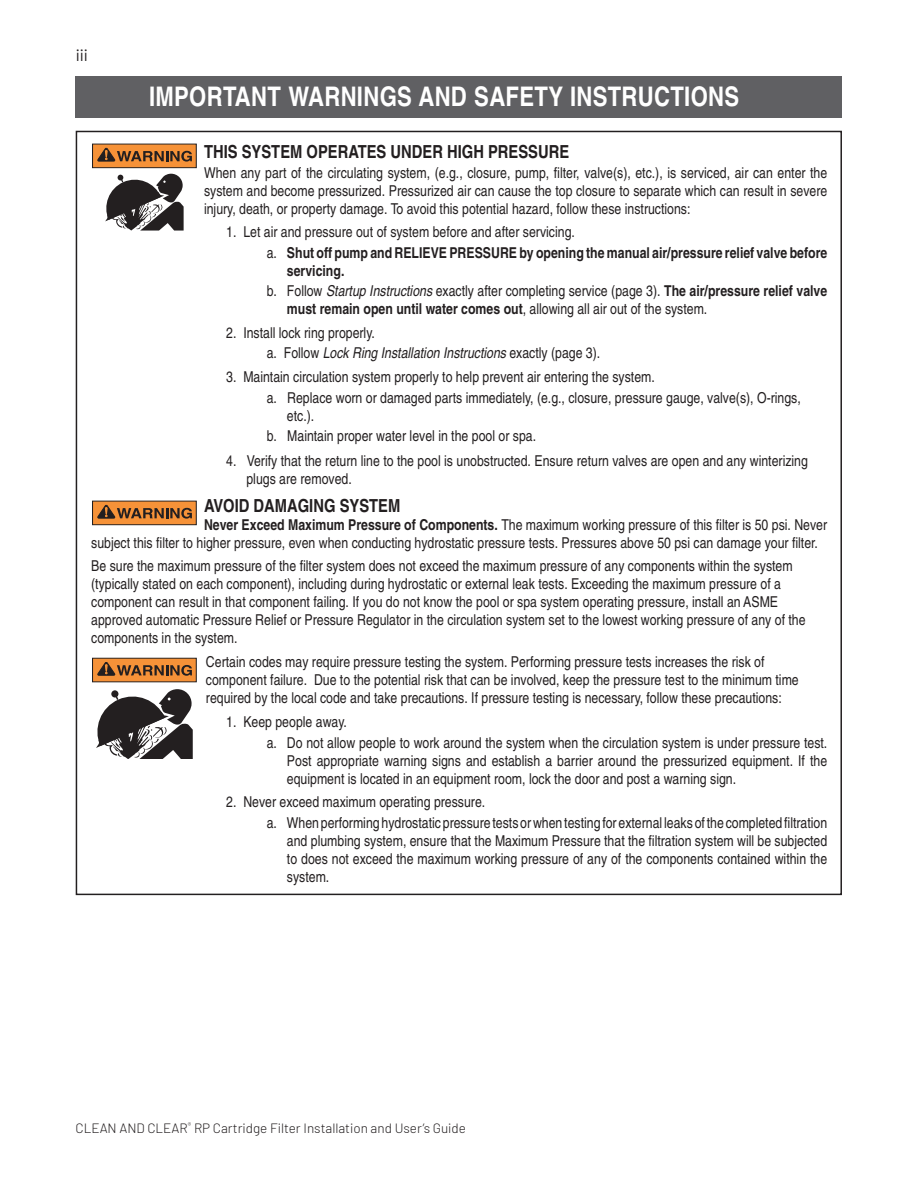
<style>
.page{position:relative;width:918px;height:1188px;background:#fff}
.page>*{position:absolute;margin:0;border:0;box-sizing:border-box;transform-origin:0 0}
.t1{font:700 condensed 27px "Helvetica";letter-spacing:.01em;color:#fff}
.heading_2{font:700 condensed 18px "Helvetica";color:#231f20}
.warn_caution_indent{font:700 condensed 18px "Helvetica";color:#231f20}
.t2{font:16.5px "Barlow";color:#231f20}
.warn_txt1{font:condensed 15px/18px "Helvetica";color:#231f20;text-align:justify}
.warn_caution_indent-2{font:condensed 15px/18px "Helvetica";color:#231f20}
.warn_txt2{font:condensed 15px/18px "Helvetica";color:#231f20}
.warn_txt1-2{font:700 condensed 15px/18px "Helvetica";color:#231f20}
.warn_txt1-3{font:italic condensed 15px "Helvetica";color:#231f20}
.t3{font:300 13.5px "Barlow";color:#231f20}
.s1{font-weight:400}
.s2{font-style:italic}
.s3{font-weight:700}
.s4{font-style:normal}
</style>
<div class="page">
<div style="left:76px;top:76px;width:766px;height:42px;background:#606063"></div>
<div style="left:93px;top:501px;width:103px;height:24px;background:#f69238"></div>
<div style="left:92px;top:501px;width:105px;height:24px;border:1px solid #231f20"></div>
<svg style="left:97px;top:504px;width:95px;height:15px"></svg>
<svg style="left:96px;top:689px;width:97px;height:70px"></svg>
<div style="left:93px;top:658px;width:103px;height:24px;background:#f69238"></div>
<svg style="left:97px;top:662px;width:95px;height:14px"></svg>
<div style="left:93px;top:144px;width:103px;height:24px;background:#f69238"></div>
<div style="left:92px;top:144px;width:105px;height:24px;border:1px solid #231f20"></div>
<svg style="left:97px;top:147px;width:95px;height:15px"></svg>
<svg style="left:105px;top:174px;width:79px;height:57px"></svg>
<p class="t2" style="left:76px;top:45px;width:14px">iii</p>
<p class="t1" style="left:149px;top:80px;width:592px">IMPORTANT WARNINGS AND SAFETY INSTRUCTIONS</p>
<p class="heading_2" style="left:204px;top:140px;width:367px">THIS SYSTEM OPERATES UNDER HIGH PRESSURE</p>
<p class="warn_txt1" style="left:204px;top:163px;width:625px">When any part of the circulating system, (e.g., closure, pump, filter, valve(s), etc.), is serviced, air can enter the system and become pressurized. Pressurized air can cause the top closure to separate which can result in severe injury, death, or property damage. To avoid this potential hazard, follow these instructions:</p>
<p class="warn_txt2" style="left:226px;top:223px;width:350px">1. Let air and pressure out of system before and after servicing.</p>
<p class="warn_txt1-2" style="left:287px;top:243px;width:542px;text-indent:-20px"><span class="s1">a.</span> Shut off pump and RELIEVE PRESSURE by opening the manual air/pressure relief valve before servicing.</p>
<p class="warn_txt1" style="left:287px;top:282px;width:542px;text-indent:-20px">b. Follow <span class="s2">Startup Instructions</span> exactly after completing service (page 3). <span class="s3">The air/pressure relief valve must remain open until water comes out</span>, allowing all air out of the system.</p>
<p class="warn_txt1" style="left:226px;top:323px;width:150px">2. Install lock ring properly.</p>
<p class="warn_txt1-3" style="left:267px;top:344px;width:335px"><span class="s4">a. Follow</span> Lock Ring Installation Instructions <span class="s4">exactly (page 3).</span></p>
<p class="warn_txt1" style="left:226px;top:368px;width:430px">3. Maintain circulation system properly to help prevent air entering the system.</p>
<p class="warn_txt1" style="left:287px;top:388px;width:515px;text-indent:-20px">a. Replace worn or damaged parts immediately, (e.g., closure, pressure gauge, valve(s), O-rings, etc.).</p>
<p class="warn_txt1" style="left:267px;top:427px;width:271px">b. Maintain proper water level in the pool or spa.</p>
<p class="warn_txt2" style="left:246px;top:452px;width:563px;text-indent:-20px">4. Verify that the return line to the pool is unobstructed. Ensure return valves are open and any winterizing plugs are removed.</p>
<p class="warn_caution_indent" style="left:204px;top:495px;width:198px">AVOID DAMAGING SYSTEM</p>
<p class="warn_caution_indent-2" style="left:91px;top:516px;width:738px;text-indent:113px"><span class="s3">Never Exceed Maximum Pressure of Components.</span> The maximum working pressure of this filter is 50 psi. Never subject this filter to higher pressure, even when conducting hydrostatic pressure tests. Pressures above 50 psi can damage your filter.</p>
<p class="warn_caution_indent-2" style="left:91px;top:556px;width:716px">Be sure the maximum pressure of the filter system does not exceed the maximum pressure of any components within the system (typically stated on each component), including during hydrostatic or external leak tests. Exceeding the maximum pressure of a component can result in that component failing. If you do not know the pool or spa system operating pressure, install an ASME approved automatic Pressure Relief or Pressure Regulator in the circulation system set to the lowest working pressure of any of the components in the system.</p>
<p class="warn_caution_indent-2" style="left:206px;top:653px;width:594px">Certain codes may require pressure testing the system. Performing pressure tests increases the risk of component failure. Due to the potential risk that can be involved, keep the pressure test to the minimum time required by the local code and take precautions. If pressure testing is necessary, follow these precautions:</p>
<p class="warn_txt2" style="left:226px;top:713px;width:122px">1. Keep people away.</p>
<p class="warn_txt1" style="left:287px;top:733px;width:542px;text-indent:-20px">a. Do not allow people to work around the system when the circulation system is under pressure test.<br>Post appropriate warning signs and establish a barrier around the pressurized equipment. If the equipment is located in an equipment room, lock the door and post a warning sign.</p>
<p class="warn_txt2" style="left:226px;top:793px;width:261px">2. Never exceed maximum operating pressure.</p>
<p class="warn_txt1" style="left:287px;top:813px;width:542px;text-indent:-20px">a. When performing hydrostatic pressure tests or when testing for external leaks of the completed filtration and plumbing system, ensure that the Maximum Pressure that the filtration system will be subjected to does not exceed the maximum working pressure of any of the components contained within the system.</p>
<p class="t3" style="left:76px;top:1119px;width:392px">CLEAN AND CLEAR<sup>®</sup> RP Cartridge Filter Installation and User’s Guide</p>
</div>
